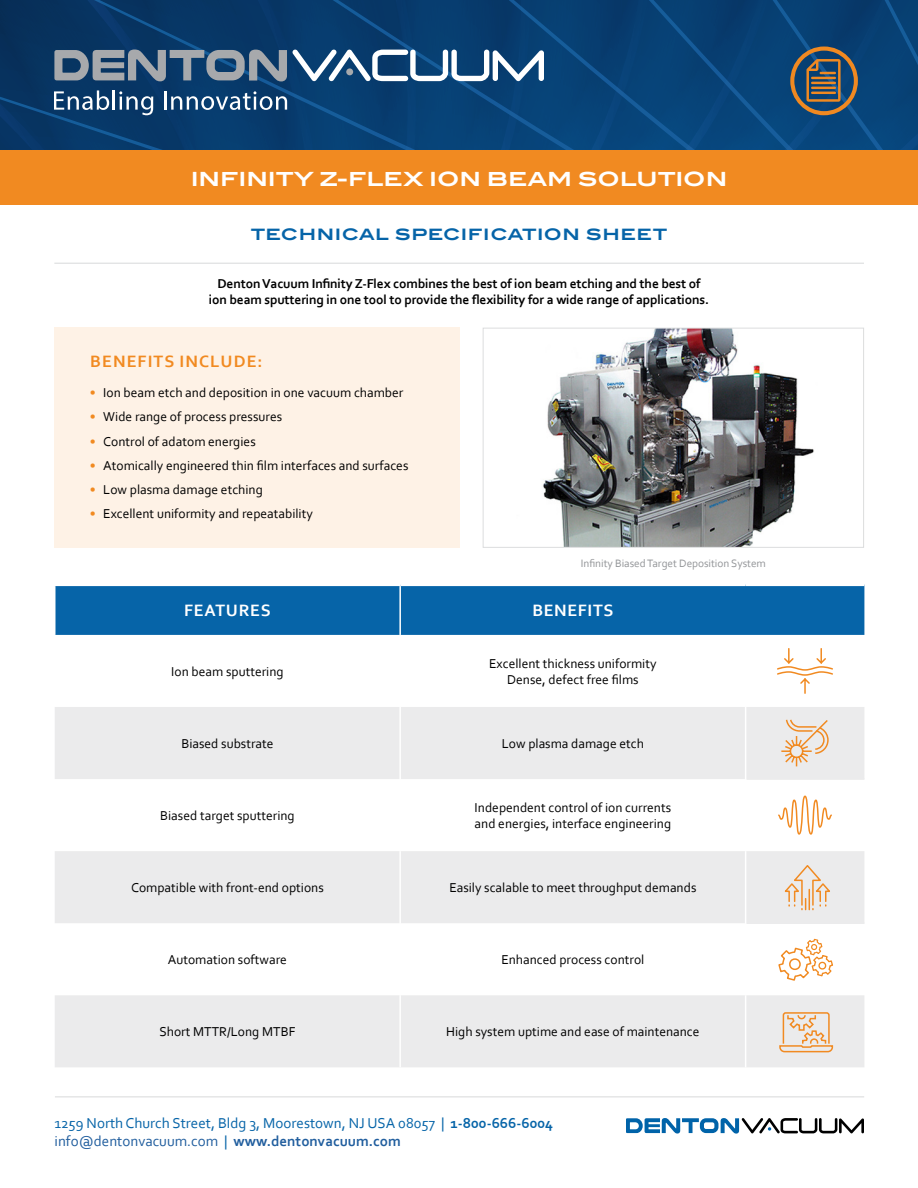
<style>
.page{position:relative;width:918px;height:1188px;background:#fff}
.page>*{position:absolute;margin:0;border:0;box-sizing:border-box;transform-origin:0 0}
.t1{font:700 19.5px "Blair ITC";letter-spacing:-.005em;color:#fff}
.t2{font:700 17.25px "Corbel";letter-spacing:.065em;color:#f18a21}
.t3{font:700 17.25px "Corbel";letter-spacing:.04em;color:#fff}
.t4{font:700 15.75px "Blair ITC";letter-spacing:.04em;color:#0664a8}
.t5{font:15px/18px "Corbel";color:#0664a8}
.t6{font:13.5px/16.2px "Corbel";color:#000;text-align:center}
.t7{font:700 13.5px/16.2px "Corbel";letter-spacing:-.01em;color:#000;text-align:center}
.t8{font:11.25px "Corbel";letter-spacing:-.005em;color:#939598}
.s1{color:#f18a21}
.s2{font-weight:700}
.s3{color:#215e9e}
.s4{font-weight:700;color:#215e9e}
</style>
<div class="page">
<div style="left:54px;top:328px;width:405px;height:220px;background:#fef2e6"></div>
<svg style="left:544px;top:0;width:114px;height:150px;background:#074276"></svg>
<svg style="left:0;top:0;width:544px;height:150px;background:#1c4a76"></svg>
<svg style="left:658px;top:0;width:260px;height:150px;background:#104574"></svg>
<hr style="left:55px;top:1096px;width:809px;height:1px;background:#dcddde">
<svg style="left:626px;top:1118px;width:238px;height:16px"></svg>
<div style="left:0;top:150px;width:918px;height:55px;background:#f18a21"></div>
<hr style="left:54px;top:263px;width:810px;height:1px;background:#dcddde">
<img style="left:543px;top:330px;width:271px;height:216px">
<div style="left:483px;top:328px;width:381px;height:220px;border:1px solid #dcddde"></div>
<div style="left:56px;top:586px;width:808px;height:49px;background:#0664a8"></div>
<svg style="left:55px;top:707px;width:809px;height:360px;fill:#ebebec"></svg>
<hr style="left:746px;top:778px;width:118px;height:2px;background:#ebebec">
<hr style="left:746px;top:922px;width:118px;height:2px;background:#ebebec">
<hr style="left:745px;top:707px;width:1px;height:72px;background:#fff">
<hr style="left:745px;top:779px;width:1px;height:72px;background:#fff">
<hr style="left:745px;top:851px;width:1px;height:72px;background:#fff">
<hr style="left:745px;top:923px;width:1px;height:72px;background:#fff">
<hr style="left:745px;top:995px;width:1px;height:72px;background:#fff">
<hr style="left:399px;top:586px;width:2px;height:49px;background:#fff">
<hr style="left:399px;top:707px;width:2px;height:72px;background:#fff">
<hr style="left:399px;top:779px;width:2px;height:72px;background:#fff">
<hr style="left:399px;top:851px;width:2px;height:72px;background:#fff">
<hr style="left:399px;top:923px;width:2px;height:72px;background:#fff">
<hr style="left:399px;top:995px;width:2px;height:72px;background:#fff">
<svg style="left:777px;top:648px;width:56px;height:46px"></svg>
<svg style="left:780px;top:718px;width:49px;height:50px;background:#ebd9c6"></svg>
<svg style="left:777px;top:795px;width:56px;height:40px"></svg>
<svg style="left:782px;top:863px;width:51px;height:48px;background:#ebdccd"></svg>
<svg style="left:779px;top:1011px;width:55px;height:42px;background:#ecd3bb"></svg>
<svg style="left:777px;top:938px;width:57px;height:44px"></svg>
<h1 class="t1" style="left:191px;top:167px;width:538px">INFINITY Z-FLEX ION BEAM SOLUTION</h1>
<p class="t4" style="left:251px;top:224px;width:418px">TECHNICAL SPECIFICATION SHEET</p>
<p class="t7" style="left:209px;top:275px;width:502px">Denton Vacuum Infinity Z-Flex combines the best of ion beam etching and the best of ion beam sputtering in one tool to provide the flexibility for a wide range of applications.</p>
<p class="t2" style="left:90px;top:351px;width:174px">BENEFITS INCLUDE:</p>
<p class="t6" style="left:90px;top:384px;width:315px"><span class="s1">•</span> Ion beam etch and deposition in one vacuum chamber</p>
<p class="t6" style="left:90px;top:409px;width:194px"><span class="s1">•</span> Wide range of process pressures</p>
<p class="t6" style="left:90px;top:433px;width:167px"><span class="s1">•</span> Control of adatom energies</p>
<p class="t6" style="left:90px;top:457px;width:320px"><span class="s1">•</span> Atomically engineered thin film interfaces and surfaces</p>
<p class="t6" style="left:90px;top:481px;width:175px"><span class="s1">•</span> Low plasma damage etching</p>
<p class="t6" style="left:90px;top:505px;width:225px"><span class="s1">•</span> Excellent uniformity and repeatability</p>
<p class="t8" style="left:581px;top:556px;width:187px">Infinity Biased Target Deposition System</p>
<p class="t3" style="left:184px;top:600px;width:88px">FEATURES</p>
<p class="t3" style="left:532px;top:600px;width:83px">BENEFITS</p>
<p class="t6" style="left:171px;top:663px;width:114px">Ion beam sputtering</p>
<p class="t6" style="left:489px;top:655px;width:169px">Excellent thickness uniformity<br>Dense, defect free films</p>
<p class="t6" style="left:181px;top:735px;width:94px">Biased substrate</p>
<p class="t6" style="left:502px;top:735px;width:144px">Low plasma damage etch</p>
<p class="t6" style="left:160px;top:807px;width:136px">Biased target sputtering</p>
<p class="t6" style="left:475px;top:799px;width:198px;text-align:left">Independent control of ion currents and energies, interface engineering</p>
<p class="t6" style="left:131px;top:879px;width:194px">Compatible with front-end options</p>
<p class="t6" style="left:449px;top:879px;width:249px">Easily scalable to meet throughput demands</p>
<p class="t6" style="left:168px;top:951px;width:121px">Automation software</p>
<p class="t6" style="left:501px;top:951px;width:144px">Enhanced process control</p>
<p class="t6" style="left:159px;top:1023px;width:138px">Short MTTR/Long MTBF</p>
<p class="t6" style="left:446px;top:1023px;width:255px">High system uptime and ease of maintenance</p>
<p class="t5" style="left:55px;top:1114px;width:500px">1259 North Church Street, Bldg 3, Moorestown, NJ USA 08057 | <span class="s2">1-800-666-6004 </span><span class="s3">info@dentonvacuum.com</span> | <span class="s4">www.dentonvacuum.com</span></p>
</div>
